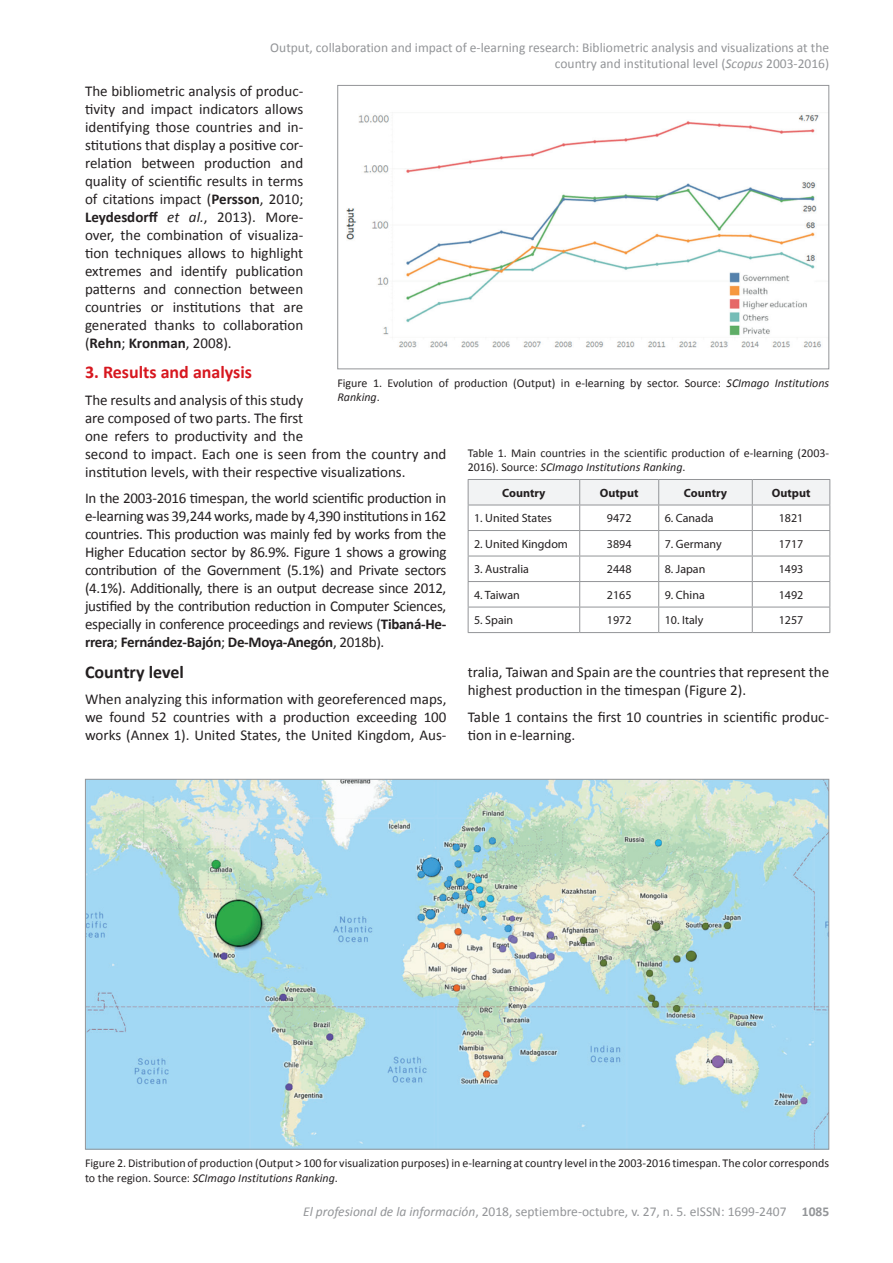
<style>
.page{position:relative;width:893px;height:1263px;background:#fff}
.page>*{position:absolute;margin:0;border:0;box-sizing:border-box;transform-origin:0 0}
.t1{font:700 18px "Calibri";color:#d7171f}
.t2{font:700 18px "Calibri";color:#231f20}
.t3{font:15px/18px "Calibri";color:#231f20;text-align:justify}
.t4{font:13.5px/16.2px "Calibri";color:#939598;text-align:right}
.t5{font:12px/14.4px "Calibri";color:#231f20}
.t6{font:12px "Myriad Pro";color:#231f20}
.t7{font:700 12px "Myriad Pro";color:#231f20}
.s1{font-style:italic}
.s2{font-weight:700}
</style>
<div class="page">
<img style="left:346px;top:112px;width:476px;height:236px">
<div style="left:337px;top:85px;width:492px;height:284px;border:1px solid #939598"></div>
<svg style="left:468px;top:479px;width:362px;height:153px"></svg>
<hr style="left:468px;top:632px;width:112px;height:1px;background:#939598">
<hr style="left:580px;top:632px;width:79px;height:1px;background:#939598">
<hr style="left:659px;top:632px;width:93px;height:1px;background:#939598">
<hr style="left:752px;top:632px;width:78px;height:1px;background:#939598">
<img style="left:87px;top:781px;width:740px;height:366px">
<p class="t4" style="left:270px;top:39px;width:560px">Output, collaboration and impact of e-learning research: Bibliometric analysis and visualizations at the country and institutional level (<span class="s1">Scopus</span> 2003-2016)</p>
<p class="t3" style="left:85px;top:82px;width:220px">The bibliometric analysis of produc&shy;tivity and impact indicators allows identifying those countries and in&shy;stitutions that display a positive cor&shy;relation between production and quality of scientific results in terms of citations impact (<span class="s2">Persson</span>, 2010; <span class="s2">Leydesdorff</span> <span class="s1">et al.</span>, 2013). More&shy;over, the combination of visualiza&shy;tion techniques allows to highlight extremes and identify publication patterns and connection between countries or institutions that are generated thanks to collaboration (<span class="s2">Rehn</span>; <span class="s2">Kronman</span>, 2008).</p>
<p class="t1" style="left:85px;top:361px;width:169px">3. Results and analysis</p>
<p class="t3" style="left:85px;top:391px;width:363px;text-align:left">The results and analysis of this study<br>are composed of two parts. The first<br>one refers to productivity and the<br>second to impact. Each one is seen from the country and institution levels, with their respective visualizations.</p>
<p class="t3" style="left:85px;top:489px;width:363px">In the 2003-2016 timespan, the world scientific production in e-learning was 39,244 works, made by 4,390 institutions in 162 countries. This production was mainly fed by works from the Higher Education sector by 86.9%. Figure 1 shows a growing contribution of the Government (5.1%) and Private sectors (4.1%). Additionally, there is an output decrease since 2012, justified by the contribution reduction in Computer Sciences, especially in conference proceedings and reviews (<span class="s2">Tibaná-He&shy;rrera</span>; <span class="s2">Fernández-Bajón</span>; <span class="s2">De-Moya-Anegón</span>, 2018b).</p>
<p class="t2" style="left:85px;top:660px;width:100px">Country level</p>
<p class="t3" style="left:85px;top:690px;width:363px">When analyzing this information with georeferenced maps, we found 52 countries with a production exceeding 100 works (Annex 1). United States, the United Kingdom, Aus-</p>
<p class="t5" style="left:337px;top:376px;width:493px">Figure 1. Evolution of production (Output) in e-learning by sector. Source: <span class="s1">SCImago Institutions<br>Ranking</span>.</p>
<p class="t5" style="left:468px;top:446px;width:363px">Table 1. Main countries in the scientific production of e-learning (2003-<br>2016). Source: <span class="s1">SCImago Institutions Ranking</span>.</p>
<p class="t7" style="left:502px;top:485px;width:45px">Country</p>
<p class="t7" style="left:600px;top:485px;width:40px">Output</p>
<p class="t7" style="left:684px;top:485px;width:45px">Country</p>
<p class="t7" style="left:772px;top:485px;width:40px">Output</p>
<p class="t6" style="left:474px;top:511px;width:79px">1. United States</p>
<p class="t6" style="left:607px;top:511px;width:26px">9472</p>
<p class="t6" style="left:665px;top:511px;width:50px">6. Canada</p>
<p class="t6" style="left:779px;top:511px;width:26px">1821</p>
<p class="t6" style="left:474px;top:536px;width:95px">2. United Kingdom</p>
<p class="t6" style="left:607px;top:536px;width:26px">3894</p>
<p class="t6" style="left:665px;top:536px;width:58px">7. Germany</p>
<p class="t6" style="left:779px;top:536px;width:26px">1717</p>
<p class="t6" style="left:474px;top:562px;width:56px">3. Australia</p>
<p class="t6" style="left:607px;top:562px;width:26px">2448</p>
<p class="t6" style="left:665px;top:562px;width:42px">8. Japan</p>
<p class="t6" style="left:779px;top:562px;width:26px">1493</p>
<p class="t6" style="left:474px;top:587px;width:47px">4. Taiwan</p>
<p class="t6" style="left:607px;top:587px;width:26px">2165</p>
<p class="t6" style="left:665px;top:587px;width:42px">9. China</p>
<p class="t6" style="left:779px;top:587px;width:26px">1492</p>
<p class="t6" style="left:474px;top:613px;width:41px">5. Spain</p>
<p class="t6" style="left:607px;top:613px;width:26px">1972</p>
<p class="t6" style="left:665px;top:613px;width:40px">10. Italy</p>
<p class="t6" style="left:779px;top:613px;width:26px">1257</p>
<p class="t3" style="left:468px;top:663px;width:363px">tralia, Taiwan and Spain are the countries that represent the highest production in the timespan (Figure 2).</p>
<p class="t3" style="left:468px;top:708px;width:363px">Table 1 contains the first 10 countries in scientific produc&shy;tion in e-learning.</p>
<p class="t5" style="left:85px;top:1156px;width:746px">Figure 2. Distribution of production (Output &gt; 100 for visualization purposes) in e-learning at country level in the 2003-2016 timespan. The color corresponds to the region. Source: <span class="s1">SCImago Institutions Ranking</span>.</p>
<p class="t4" style="left:303px;top:1203px;width:528px"><span class="s1">El profesional de la información</span>, 2018, septiembre-octubre, v. 27, n. 5. eISSN: 1699-2407 <span class="s2">1085</span></p>
</div>
